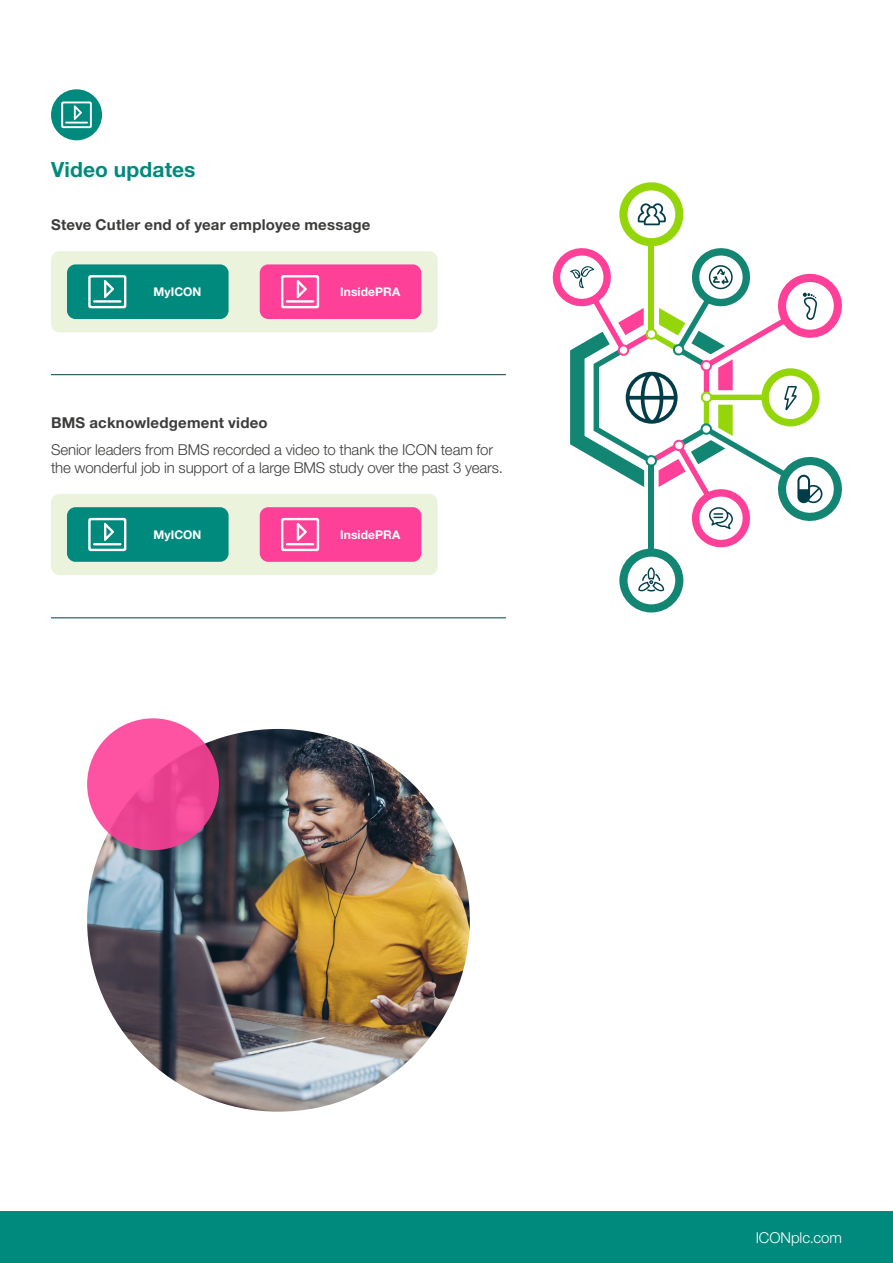
<style>
.page{position:relative;width:893px;height:1263px;background:#fff}
.page>*{position:absolute;margin:0;border:0;box-sizing:border-box;transform-origin:0 0}
.t1{font:700 21px "Helvetica Neue LT Std";letter-spacing:.01em;color:#008a7d}
.t2{font:300 15px/18px "Helvetica Neue LT Std";letter-spacing:-.01em;color:#3c3c3b}
.t3{font:700 15px "Helvetica Neue LT Std";letter-spacing:.015em;color:#3c3c3b}
.t4{font:300 15px "Helvetica Neue LT Std";letter-spacing:-.005em;color:#fff}
.t5{font:700 12px "Helvetica Neue LT Std";letter-spacing:.005em;color:#fff}
</style>
<div class="page">
<div style="left:0;top:1212px;width:893px;height:51px;background:#008a7d"></div>
<div style="left:51px;top:494px;width:387px;height:81px;background:#ebf3dc;border-radius:9px"></div>
<div style="left:51px;top:251px;width:387px;height:81px;background:#ebf3dc;border-radius:9px"></div>
<div style="left:51px;top:89px;width:51px;height:51px;background:#008a7d;border-radius:50%"></div>
<svg style="left:61px;top:101px;width:31px;height:27px"></svg>
<hr style="left:51px;top:374px;width:455px;height:1px;background:#003d48">
<hr style="left:51px;top:618px;width:455px;height:1px;background:#003d48">
<div style="left:67px;top:507px;width:162px;height:55px;background:#008a7d;border-radius:9px"></div>
<svg style="left:88px;top:518px;width:38px;height:33px"></svg>
<div style="left:67px;top:264px;width:162px;height:55px;background:#008a7d;border-radius:9px"></div>
<svg style="left:88px;top:275px;width:38px;height:33px"></svg>
<div style="left:260px;top:507px;width:161px;height:55px;background:#fe4098;border-radius:9px"></div>
<svg style="left:281px;top:518px;width:38px;height:33px"></svg>
<div style="left:260px;top:264px;width:161px;height:55px;background:#fe4098;border-radius:9px"></div>
<svg style="left:281px;top:275px;width:38px;height:33px"></svg>
<img style="left:87px;top:729px;width:383px;height:383px;border-radius:191px">
<svg style="left:87px;top:718px;width:132px;height:132px;background:#f34b9a"></svg>
<svg style="left:552px;top:182px;width:290px;height:430px"></svg>
<h1 class="t1" style="left:51px;top:156px;width:146px">Video updates</h1>
<p class="t3" style="left:51px;top:215px;width:321px">Steve Cutler end of year employee message</p>
<p class="t5" style="left:153px;top:284px;width:50px">MyICON</p>
<p class="t5" style="left:340px;top:284px;width:62px">InsidePRA</p>
<p class="t3" style="left:51px;top:413px;width:218px">BMS acknowledgement video</p>
<p class="t2" style="left:51px;top:440px;width:453px">Senior leaders from BMS recorded a video to thank the ICON team for the wonderful job in support of a large BMS study over the past 3 years.</p>
<p class="t5" style="left:153px;top:527px;width:50px">MyICON</p>
<p class="t5" style="left:340px;top:527px;width:62px">InsidePRA</p>
<p class="t4" style="left:756px;top:1228px;width:88px">ICONplc.com</p>
</div>
